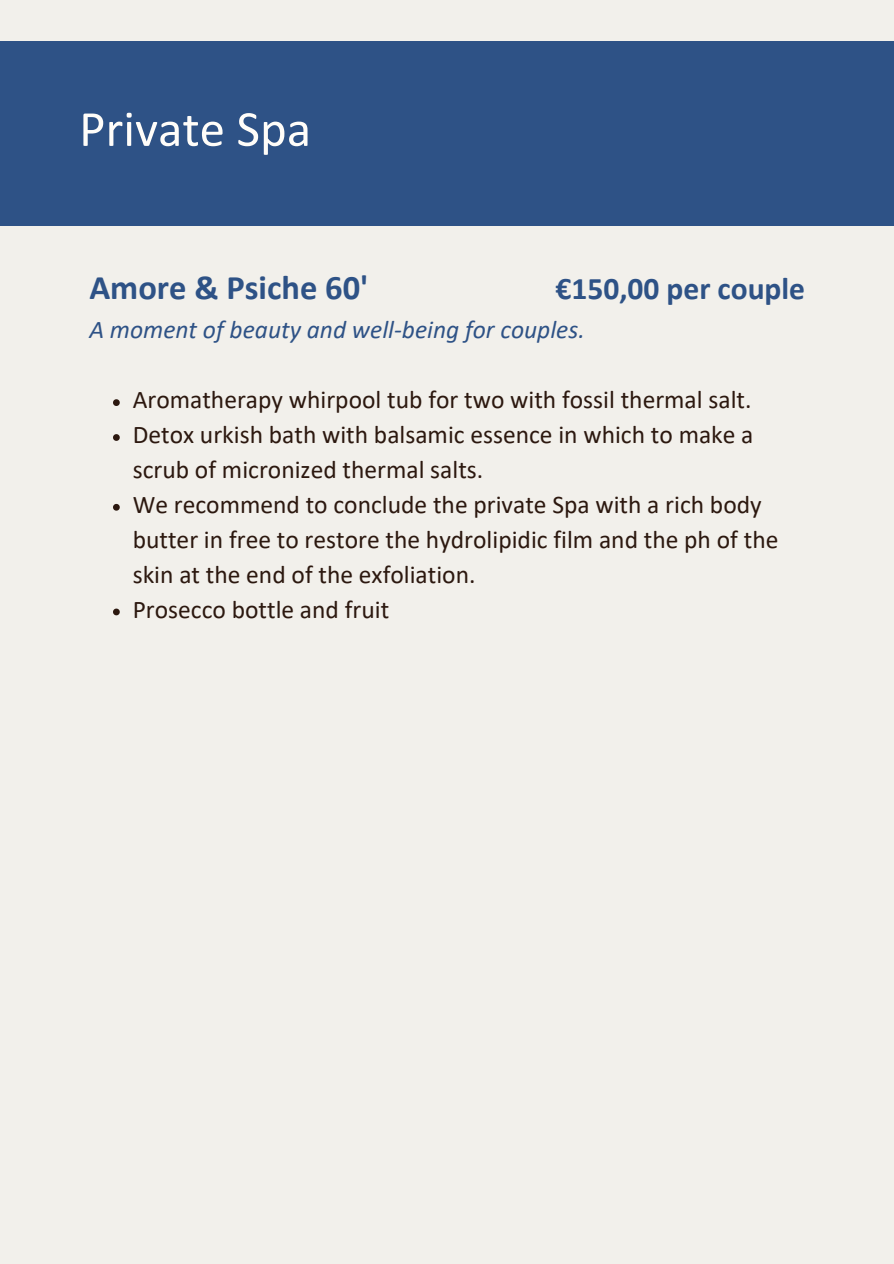
<style>
.page{position:relative;width:894px;height:1264px;background:#fff}
.page>*{position:absolute;margin:0;border:0;box-sizing:border-box;transform-origin:0 0}
.t1{font:51px "Calibri";color:#fffdf9}
.t2{font:700 34.5px "Calibri";color:#2e5286}
.t3{font:700 31.5px "Calibri";color:#2e5286}
.t4{font:25.5px/34.8px "Calibri";color:#2c180f}
.t5{font:italic 25.5px "Calibri";color:#2e5286}
</style>
<div class="page">
<div style="left:0;top:0;width:893px;height:1263px;background:#f2f0eb"></div>
<div style="left:0;top:41px;width:893px;height:185px;background:#2e5286"></div>
<svg style="left:113px;top:399px;width:7px;height:7px"></svg>
<svg style="left:113px;top:434px;width:7px;height:7px"></svg>
<svg style="left:113px;top:504px;width:7px;height:6px"></svg>
<svg style="left:113px;top:608px;width:7px;height:7px"></svg>
<h1 class="t1" style="left:79px;top:107px;width:233px">Private Spa</h1>
<h2 class="t2" style="left:89px;top:273px;width:280px">Amore &amp; Psiche 60'</h2>
<p class="t5" style="left:89px;top:319px;width:496px">A moment of beauty and well-being for couples.</p>
<p class="t3" style="left:555px;top:275px;width:251px">€150,00 per couple</p>
<p class="t4" style="left:133px;top:384px;width:647px">Aromatherapy whirpool tub for two with fossil thermal salt.<br>Detox urkish bath with balsamic essence in which to make a scrub of micronized thermal salts.<br>We recommend to conclude the private Spa with a rich body butter in free to restore the hydrolipidic film and the ph of the skin at the end of the exfoliation.<br>Prosecco bottle and fruit</p>
</div>
